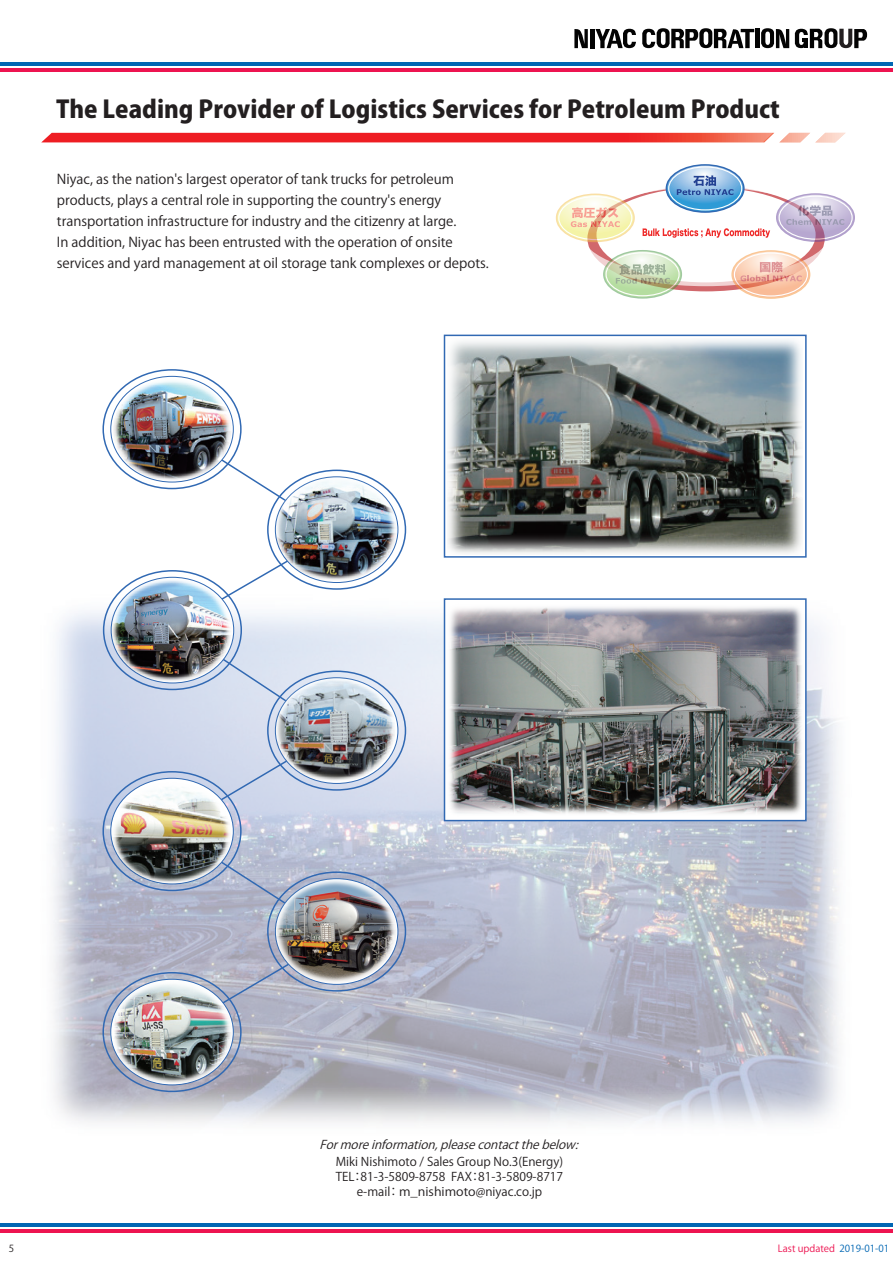
<style>
.page{position:relative;width:893px;height:1263px;background:#fff}
.page>*{position:absolute;margin:0;border:0;box-sizing:border-box;transform-origin:0 0}
.t1{font:800 24px "Koz Go Pro";color:#231f20}
.t2{font:13.5px/21px "Koz Go Pro";color:#231f20}
.t3{font:12px/15px "Koz Go Pro";color:#231f20;text-align:center}
.t4{font:italic 12px "Koz Go Pro";color:#231f20}
.t5{font:9.75px "Koz Go Pro";color:#ed1450}
.t6{font:9.75px "Koz Go Pro";color:#231f20}
.s1{color:#0166b3}
</style>
<div class="page">
<img style="left:53px;top:598px;width:786px;height:525px">
<div style="left:444px;top:335px;width:363px;height:223px;background:#fff;border:2px solid #3169b3"></div>
<img style="left:448px;top:340px;width:354px;height:214px">
<svg style="left:168px;top:436px;width:171px;height:598px"></svg>
<img style="left:270px;top:877px;width:130px;height:109px">
<img style="left:272px;top:475px;width:130px;height:106px">
<img style="left:274px;top:677px;width:126px;height:104px">
<img style="left:111px;top:375px;width:125px;height:105px">
<img style="left:108px;top:578px;width:128px;height:104px">
<img style="left:109px;top:782px;width:127px;height:101px">
<div style="left:444px;top:598px;width:363px;height:223px;background:#fff;border:2px solid #3169b3"></div>
<img style="left:445px;top:602px;width:360px;height:216px">
<hr style="left:0;top:1229px;width:893px;height:3px;background:#ed1450">
<hr style="left:0;top:1223px;width:893px;height:3px;background:#0166b3">
<svg style="left:574px;top:29px;width:14px;height:19px"></svg>
<hr style="left:590px;top:29px;width:4px;height:19px;background:#030303">
<div style="left:755px;top:29px;width:5px;height:19px;background:#030303"></div>
<svg style="left:761px;top:28px;width:28px;height:20px"></svg>
<svg style="left:595px;top:28px;width:159px;height:20px"></svg>
<svg style="left:795px;top:28px;width:72px;height:20px"></svg>
<hr style="left:0;top:68px;width:893px;height:3px;background:#ed1450">
<hr style="left:0;top:62px;width:893px;height:3px;background:#0166b3">
<svg style="left:777px;top:194px;width:77px;height:47px"></svg>
<svg style="left:732px;top:251px;width:78px;height:47px"></svg>
<svg style="left:604px;top:251px;width:77px;height:47px"></svg>
<svg style="left:557px;top:194px;width:77px;height:47px"></svg>
<svg style="left:571px;top:165px;width:273px;height:126px"></svg>
<div style="left:668px;top:166px;width:74px;height:44px;border:1px solid #fff;border-radius:50%"></div>
<svg style="left:42px;top:133px;width:803px;height:9px;background:#ef393a"></svg>
<img style="left:112px;top:980px;width:123px;height:104px">
<h1 class="t1" style="left:56px;top:93px;width:725px">The Leading Provider of Logistics Services for Petroleum Product</h1>
<p class="t2" style="left:57px;top:169px;width:433px">Niyac, as the nation's largest operator of tank trucks for petroleum products, plays a central role in supporting the country's energy transportation infrastructure for industry and the citizenry at large.<br>In addition, Niyac has been entrusted with the operation of onsite services and yard management at oil storage tank complexes or depots.</p>
<p class="t4" style="left:319px;top:1137px;width:264px">Formoreinformation,pleasecontactthebelow:</p>
<p class="t3" style="left:336px;top:1154px;width:229px">Miki Nishimoto / Sales Group No.3(Energy)<br>TEL：81-3-5809-8758 FAX：81-3-5809-8717 e-mail： m_nishimoto@niyac.co.jp</p>
<p class="t6" style="left:9px;top:1242px;width:7px">5</p>
<p class="t5" style="left:778px;top:1242px;width:113px">Last updated <span class="s1">2019-01-01</span></p>
</div>
